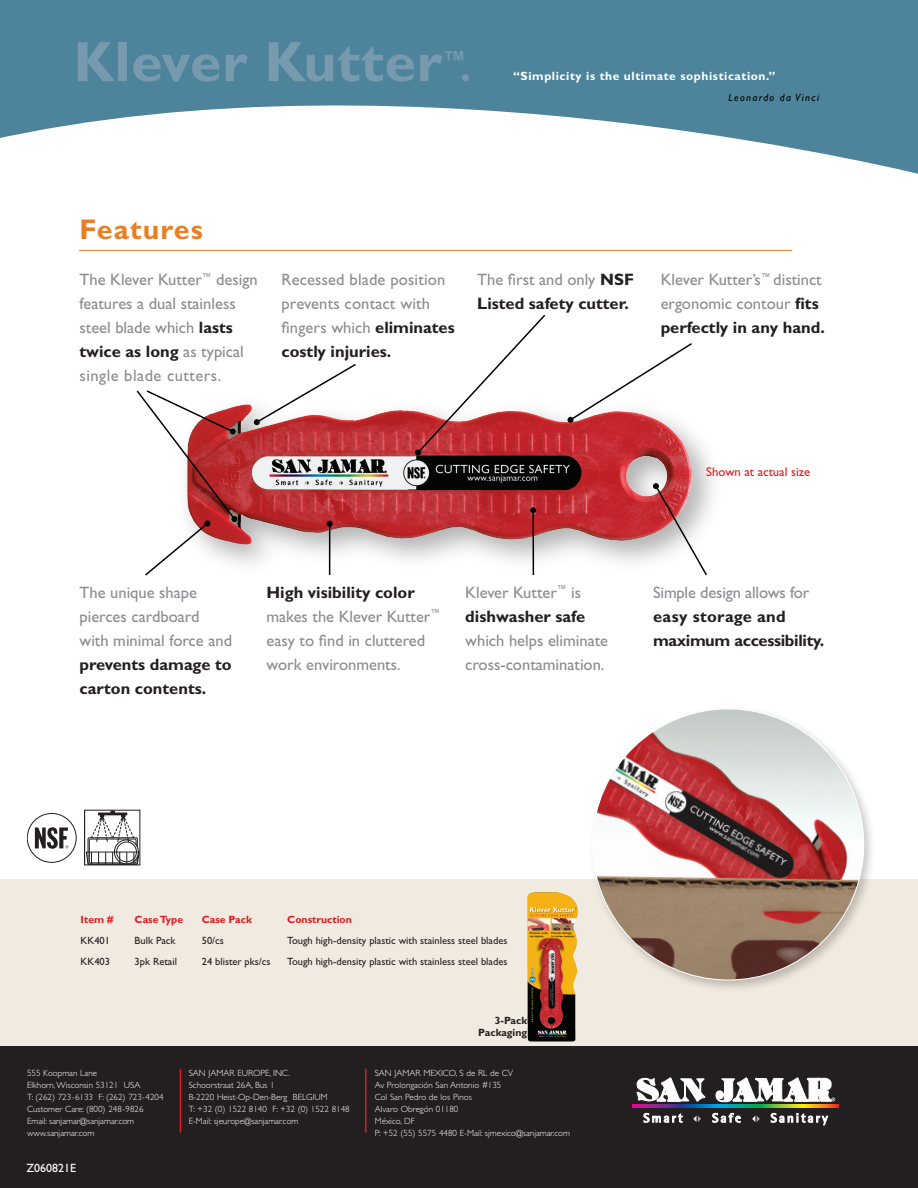
<style>
.page{position:relative;width:918px;height:1188px;background:#fff}
.page>*{position:absolute;margin:0;border:0;box-sizing:border-box;transform-origin:0 0}
.t1{font:700 57px "Gill Sans";letter-spacing:.01em;color:#779aaf}
.t2{font:700 28.5px "Gill Sans";letter-spacing:.04em;color:#e87f23}
.t3{font:700 23.55px "Gill Sans";color:#779aaf}
.t4{font:16.5px/24px "Gill Sans";color:#8a8c8f}
.t5{font:700 16.5px/24px "Gill Sans";letter-spacing:-.02em;color:#231f20}
.t6{font:700 16.5px/24px "Gill Sans";color:#231f20}
.t7{font:12.75px "Gill Sans";color:#e21a21}
.t8{font:700 12px "Gill Sans";color:#fff}
.t9{font:12px "Gill Sans";color:#fff}
.t10{font:10.5px "Gill Sans";color:#231f20}
.t11{font:700 10.5px "Gill Sans";color:#e21a21}
.t12{font:italic 10.5px "Gill Sans";letter-spacing:.13em;color:#010101}
.t13{font:700 10.5px "Gill Sans";color:#231f20}
.t14{font:300 9px/12px "Gill Sans";color:#fff}
.s1{font-size:40.5px}
.s2{font-weight:700;color:#231f20}
.s3{font-weight:400;color:#8a8c8f}
</style>
<div class="page">
<svg style="left:0;top:0;width:918px;height:174px;fill:#4d849b"></svg>
<div style="left:0;top:879px;width:918px;height:166px;background:#f0eae0"></div>
<div style="left:0;top:1046px;width:918px;height:142px;background:#231f20"></div>
<svg style="left:633px;top:1104px;width:205px;height:4px"></svg>
<svg style="left:644px;top:1113px;width:38px;height:9px"></svg>
<svg style="left:693px;top:1116px;width:8px;height:6px"></svg>
<svg style="left:637px;top:1078px;width:68px;height:23px"></svg>
<svg style="left:713px;top:1078px;width:122px;height:47px"></svg>
<div style="left:587px;top:703px;width:291px;height:291px;background:#231f20;opacity:.25"></div>
<svg style="left:591px;top:707px;width:274px;height:274px"></svg>
<div style="left:172px;top:391px;width:556px;height:189px;background:#231f20;opacity:.35"></div>
<img style="left:237px;top:391px;width:465px;height:42px">
<svg style="left:254px;top:364px;width:104px;height:61px"></svg>
<svg style="left:415px;top:314px;width:132px;height:142px"></svg>
<svg style="left:567px;top:343px;width:127px;height:80px"></svg>
<svg style="left:653px;top:483px;width:55px;height:94px"></svg>
<hr style="left:532px;top:510px;width:2px;height:65px;background:#010101">
<svg style="left:530px;top:507px;width:6px;height:6px"></svg>
<hr style="left:329px;top:524px;width:1px;height:51px;background:#010101">
<svg style="left:327px;top:521px;width:6px;height:6px"></svg>
<svg style="left:136px;top:390px;width:101px;height:187px"></svg>
<hr style="left:79px;top:250px;width:713px;height:1px;background:#e87f23">
<div style="left:27px;top:813px;width:49px;height:50px;border:1px solid #231f20;border-radius:50%"></div>
<svg style="left:35px;top:827px;width:33px;height:22px"></svg>
<svg style="left:86px;top:812px;width:52px;height:51px"></svg>
<div style="left:84px;top:810px;width:56px;height:55px;border:1px solid #231f20"></div>
<img style="left:534px;top:892px;width:44px;height:43px">
<hr style="left:180px;top:1069px;width:1px;height:64px;background:#e21a21">
<hr style="left:365px;top:1069px;width:2px;height:64px;background:#e21a21">
<p class="t1" style="left:74px;top:28px;width:370px">Klever Kutter</p>
<p class="t3" style="left:443px;top:46px;width:30px">™<span class="s1">.</span></p>
<p class="t8" style="left:513px;top:69px;width:264px">“Simplicity is the ultimate sophistication.”</p>
<p class="t12" style="left:729px;top:92px;width:92px">Leonardo da Vinci</p>
<p class="t2" style="left:80px;top:212px;width:125px">Features</p>
<p class="t4" style="left:80px;top:268px;width:180px">The Klever Kutter<sup>™</sup> design features a dual stainless steel blade which <span class="s2">lasts twice as long</span> as typical single blade cutters.</p>
<p class="t4" style="left:282px;top:268px;width:175px">Recessed blade position prevents contact with fingers which <span class="s2">eliminates costly injuries.</span></p>
<p class="t6" style="left:477px;top:268px;width:153px"><span class="s3">The first and only</span> NSF<br>Listed safety cutter.</p>
<p class="t4" style="left:661px;top:268px;width:166px">Klever Kutter’s<sup>™</sup> distinct ergonomic contour <span class="s2">fits perfectly in any hand.</span></p>
<p class="t7" style="left:706px;top:465px;width:106px">Shown at actual size</p>
<p class="t4" style="left:80px;top:580px;width:154px">The unique shape pierces cardboard with minimal force and <span class="s2">prevents damage to carton contents.</span></p>
<p class="t4" style="left:267px;top:580px;width:175px"><span class="s2">High visibility color </span>makes the Klever Kutter<sup>™ </sup>easy to find in cluttered work environments.</p>
<p class="t4" style="left:465px;top:580px;width:144px">Klever Kutter<sup>™</sup> is <span class="s2">dishwasher safe </span>which helps eliminate cross-contamination.</p>
<p class="t5" style="left:653px;top:580px;width:173px"><span class="s3">Simple design allows for </span>easy storage and maximum accessibility.</p>
<p class="t11" style="left:81px;top:913px;width:34px">Item #</p>
<p class="t11" style="left:135px;top:913px;width:50px">Case Type</p>
<p class="t10" style="left:81px;top:934px;width:41px">KK401 B</p>
<p class="t10" style="left:141px;top:934px;width:36px">ulk Pack</p>
<p class="t10" style="left:81px;top:955px;width:31px">KK403</p>
<p class="t10" style="left:135px;top:955px;width:44px">3pk Retail</p>
<p class="t11" style="left:202px;top:913px;width:52px">Case Pack</p>
<p class="t11" style="left:287px;top:913px;width:66px">Construction</p>
<p class="t10" style="left:202px;top:934px;width:24px">50/cs</p>
<p class="t10" style="left:287px;top:934px;width:222px">Tough high-density plastic with stainless steel blades</p>
<p class="t10" style="left:202px;top:955px;width:307px">24 blister pks/cs Tough high-density plastic with stainless steel blades</p>
<p class="t13" style="left:495px;top:1014px;width:34px">3-Pack</p>
<p class="t13" style="left:478px;top:1026px;width:50px">Packaging</p>
<p class="t14" style="left:27px;top:1067px;width:138px">555 Koopman Lane<br>Elkhorn, Wisconsin 53121 USA<br>T: (262) 723-6133 F: (262) 723-4204</p>
<p class="t14" style="left:27px;top:1103px;width:118px">Customer Care: (800) 248-9826</p>
<p class="t14" style="left:27px;top:1115px;width:109px">Email: sanjamar@sanjamar.com www.sanjamar.com</p>
<p class="t9" style="left:26px;top:1161px;width:50px">Z060821E</p>
<p class="t14" style="left:189px;top:1067px;width:103px">SAN JAMAR EUROPE, INC.</p>
<p class="t14" style="left:189px;top:1079px;width:88px">Schoorstraat 26A, Bus 1</p>
<p class="t14" style="left:189px;top:1091px;width:141px">B-2220 Heist-Op-Den-Berg BELGIUM</p>
<p class="t14" style="left:189px;top:1103px;width:163px">T: +32 (0) 1522 8140 F: +32 (0) 1522 8148</p>
<p class="t14" style="left:189px;top:1115px;width:111px">E-Mail: sjeurope@sanjamar.com</p>
<p class="t14" style="left:375px;top:1067px;width:140px">SAN JAMAR MEXICO, S de RL de CV</p>
<p class="t14" style="left:375px;top:1079px;width:128px">Av Prolongación San Antonio #135</p>
<p class="t14" style="left:375px;top:1091px;width:99px">Col San Pedro de los Pinos</p>
<p class="t14" style="left:375px;top:1103px;width:85px">Alvaro Obregón 01180</p>
<p class="t14" style="left:375px;top:1115px;width:42px">México, DF</p>
<p class="t14" style="left:375px;top:1127px;width:197px">P: +52 (55) 5575 4480 E-Mail: sjmexico@sanjamar.com</p>
</div>
